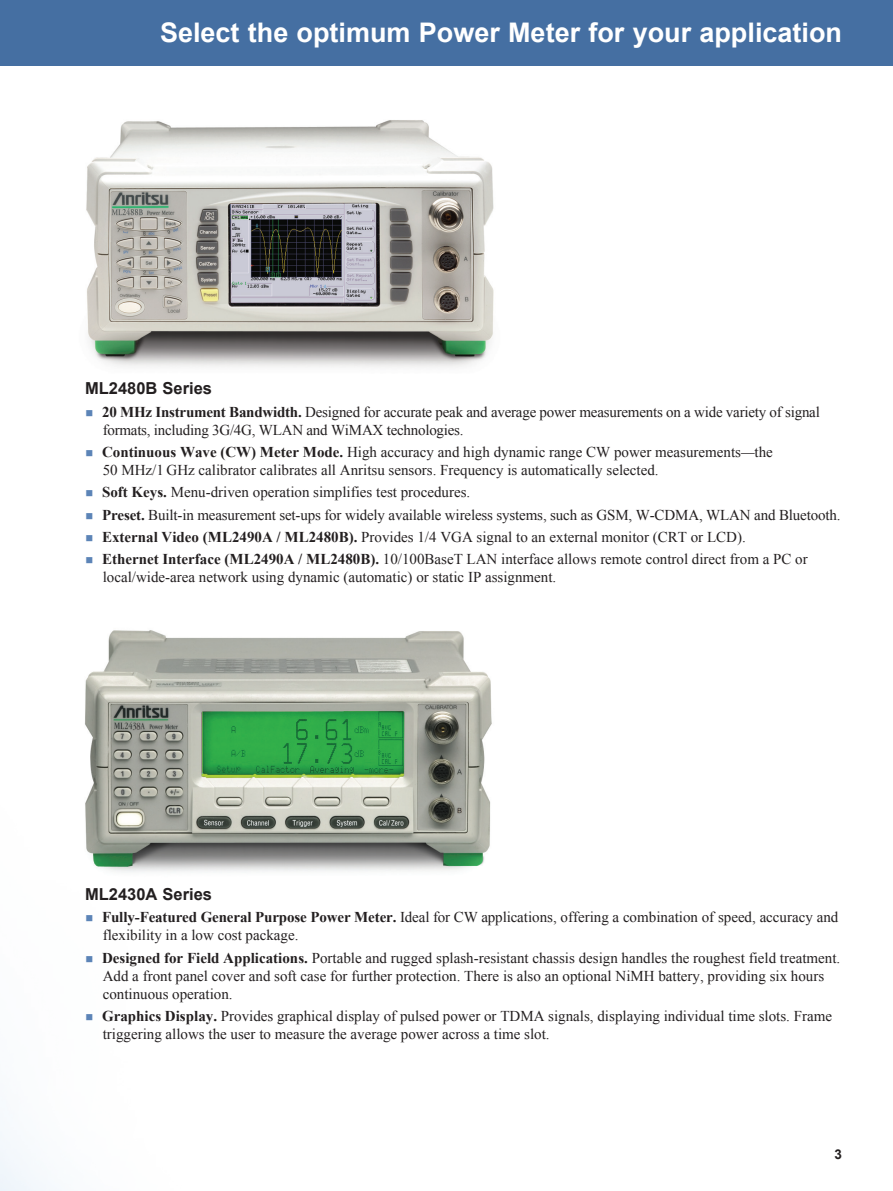
<style>
.page{position:relative;width:893px;height:1191px;background:#fff}
.page>*{position:absolute;margin:0;border:0;box-sizing:border-box;transform-origin:0 0}
.Page_Header{font:700 27px "Arial";color:#fff}
.subhead{font:700 16.5px "Arial";color:#231f20}
.Bulleted_Text{font:15px/18px "Times New Roman";color:#231f20}
.Folios{font:700 13.5px "Arial";color:#231f20}
.s1{color:#5c84b7}
.s2{font-weight:700}
</style>
<div class="page">
<div style="left:0;top:0;width:893px;height:66px;background:#456fa2"></div>
<img style="left:86px;top:120px;width:408px;height:247px">
<img style="left:84px;top:630px;width:408px;height:246px">
<p class="Page_Header" style="left:160px;top:15px;width:683px">Select the optimum Power Meter for your application</p>
<p class="subhead" style="left:85px;top:378px;width:129px">ML2480B Series</p>
<p class="Bulleted_Text" style="left:103px;top:402px;width:719px;text-indent:-17px"><span class="s1">■</span> <span class="s2">20 MHz Instrument Bandwidth.</span> Designed for accurate peak and average power measurements on a wide variety of signal formats, including 3G/4G, WLAN and WiMAX technologies.</p>
<p class="Bulleted_Text" style="left:103px;top:443px;width:672px;text-indent:-17px"><span class="s1">■</span> <span class="s2">Continuous Wave (CW) Meter Mode.</span> High accuracy and high dynamic range CW power measurements—the<br>50 MHz/1 GHz calibrator calibrates all Anritsu sensors. Frequency is automatically selected.</p>
<p class="Bulleted_Text" style="left:86px;top:483px;width:386px"><span class="s1">■</span> <span class="s2">Soft Keys.</span> Menu-driven operation simplifies test procedures.</p>
<p class="Bulleted_Text" style="left:86px;top:505px;width:756px"><span class="s1">■</span> <span class="s2">Preset.</span> Built-in measurement set-ups for widely available wireless systems, such as GSM, W-CDMA, WLAN and Bluetooth.</p>
<p class="Bulleted_Text" style="left:86px;top:527px;width:662px"><span class="s1">■</span> <span class="s2">External Video (ML2490A / ML2480B).</span> Provides 1/4 VGA signal to an external monitor (CRT or LCD).</p>
<p class="Bulleted_Text" style="left:103px;top:550px;width:707px;text-indent:-17px"><span class="s1">■</span> <span class="s2">Ethernet Interface (ML2490A / ML2480B).</span> 10/100BaseT LAN interface allows remote control direct from a PC or local/wide-area network using dynamic (automatic) or static IP assignment.</p>
<p class="subhead" style="left:85px;top:883px;width:129px">ML2430A Series</p>
<p class="Bulleted_Text" style="left:103px;top:908px;width:737px;text-indent:-17px"><span class="s1">■</span> <span class="s2">Fully-Featured General Purpose Power Meter.</span> Ideal for CW applications, offering a combination of speed, accuracy and flexibility in a low cost package.</p>
<p class="Bulleted_Text" style="left:103px;top:948px;width:739px;text-indent:-17px"><span class="s1">■</span> <span class="s2">Designed for Field Applications.</span> Portable and rugged splash-resistant chassis design handles the roughest field treatment.<br>Add a front panel cover and soft case for further protection. There is also an optional NiMH battery, providing six hours continuous operation.</p>
<p class="Bulleted_Text" style="left:103px;top:1006px;width:731px;text-indent:-17px"><span class="s1">■</span> <span class="s2">Graphics Display.</span> Provides graphical display of pulsed power or TDMA signals, displaying individual time slots. Frame triggering allows the user to measure the average power across a time slot.</p>
<p class="Folios" style="left:834px;top:1145px;width:9px">3</p>
</div>
